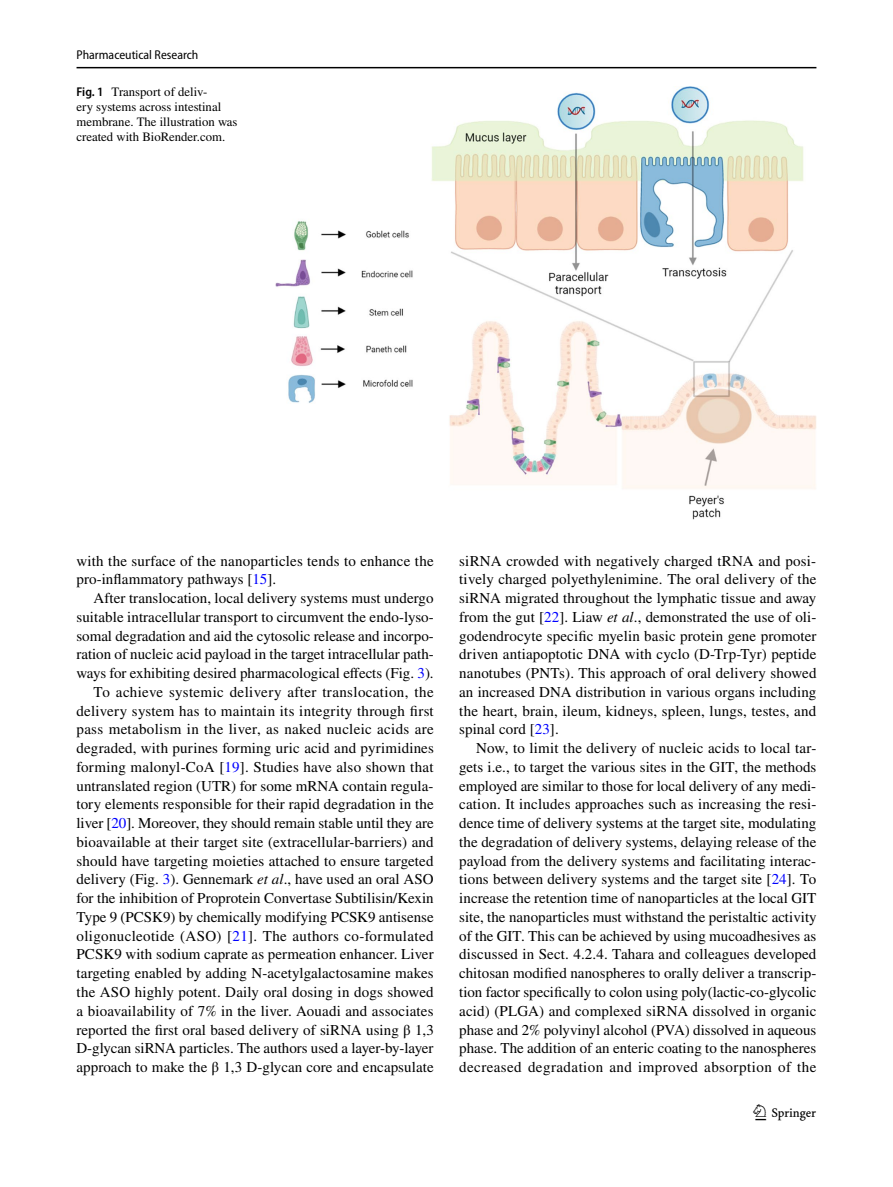
<style>
.page{position:relative;width:893px;height:1187px;background:#fff}
.page>*{position:absolute;margin:0;border:0;box-sizing:border-box;transform-origin:0 0}
.t1{font:22.5px "Springnew Regular 3";color:#000}
.t2{font:15px/18.8px "STIX";letter-spacing:.005em;color:#000;text-align:justify}
.t3{font:12.75px/15px "STIX";color:#000}
.t4{font:semi-condensed 12.75px "Myriad Pro";color:#000}
.s1{font-family:"Myriad Pro";font-weight:600;font-stretch:semi-condensed}
.s2{color:#00f}
.s3{font-style:italic}
</style>
<div class="page">
<hr style="left:77px;top:67px;width:739px;height:1px;background:#000">
<img style="left:275px;top:87px;width:541px;height:433px">
<p class="t4" style="left:77px;top:48px;width:123px">Pharmaceutical Research</p>
<p class="t3" style="left:77px;top:85px;width:162px"><span class="s1">Fig. 1</span> Transport of deliv-<br>ery systems across intestinal membrane. The illustration was created with BioRender.com.</p>
<p class="t2" style="left:77px;top:552px;width:359px">with the surface of the nanoparticles tends to enhance the pro-inflammatory pathways [<span class="s2">15</span>].</p>
<p class="t2" style="left:77px;top:589px;width:359px;text-align:right">After translocation, local delivery systems must undergo suitable intracellular transport to circumvent the endo-lyso&shy;somal degradation and aid the cytosolic release and incorpo&shy;ration of nucleic acid payload in the target intracellular path&shy;ways for exhibiting desired pharmacological effects (Fig. <span class="s2">3</span>).<br>To achieve systemic delivery after translocation, the delivery system has to maintain its integrity through first pass metabolism in the liver, as naked nucleic acids are degraded, with purines forming uric acid and pyrimidines forming malonyl-CoA [<span class="s2">19</span>]. Studies have also shown that untranslated region (UTR) for some mRNA contain regula&shy;tory elements responsible for their rapid degradation in the liver [<span class="s2">20</span>]. Moreover, they should remain stable until they are bioavailable at their target site (extracellular-barriers) and should have targeting moieties attached to ensure targeted delivery (Fig. <span class="s2">3</span>). Gennemark <span class="s3">et al</span>., have used an oral ASO for the inhibition of Proprotein Convertase Subtilisin/Kexin Type 9 (PCSK9) by chemically modifying PCSK9 antisense oligonucleotide (ASO) [<span class="s2">21</span>]. The authors co-formulated PCSK9 with sodium caprate as permeation enhancer. Liver targeting enabled by adding N-acetylgalactosamine makes the ASO highly potent. Daily oral dosing in dogs showed a bioavailability of 7% in the liver. Aouadi and associates reported the first oral based delivery of siRNA using β 1,3<br>D-glycan siRNA particles. The authors used a layer-by-layer approach to make the β 1,3 D-glycan core and encapsulate</p>
<p class="t2" style="left:459px;top:552px;width:359px">siRNA crowded with negatively charged tRNA and posi&shy;tively charged polyethylenimine. The oral delivery of the siRNA migrated throughout the lymphatic tissue and away from the gut [<span class="s2">22</span>]. Liaw <span class="s3">et al</span>., demonstrated the use of oli&shy;godendrocyte specific myelin basic protein gene promoter driven antiapoptotic DNA with cyclo (D-Trp-Tyr) peptide nanotubes (PNTs). This approach of oral delivery showed an increased DNA distribution in various organs including the heart, brain, ileum, kidneys, spleen, lungs, testes, and spinal cord [<span class="s2">23</span>].</p>
<p class="t2" style="left:459px;top:739px;width:359px;text-indent:17px">Now, to limit the delivery of nucleic acids to local tar&shy;gets i.e., to target the various sites in the GIT, the methods employed are similar to those for local delivery of any medi&shy;cation. It includes approaches such as increasing the resi&shy;dence time of delivery systems at the target site, modulating the degradation of delivery systems, delaying release of the payload from the delivery systems and facilitating interac&shy;tions between delivery systems and the target site [<span class="s2">24</span>]. To increase the retention time of nanoparticles at the local GIT site, the nanoparticles must withstand the peristaltic activity of the GIT. This can be achieved by using mucoadhesives as discussed in Sect. 4.2.4. Tahara and colleagues developed chitosan modified nanospheres to orally deliver a transcrip&shy;tion factor specifically to colon using poly(lactic-co-glycolic acid) (PLGA) and complexed siRNA dissolved in organic phase and 2% polyvinyl alcohol (PVA) dissolved in aqueous phase. The addition of an enteric coating to the nanospheres decreased degradation and improved absorption of the</p>
<h1 class="t1" style="left:755px;top:1104px;width:62px">1 3</h1>
</div>
